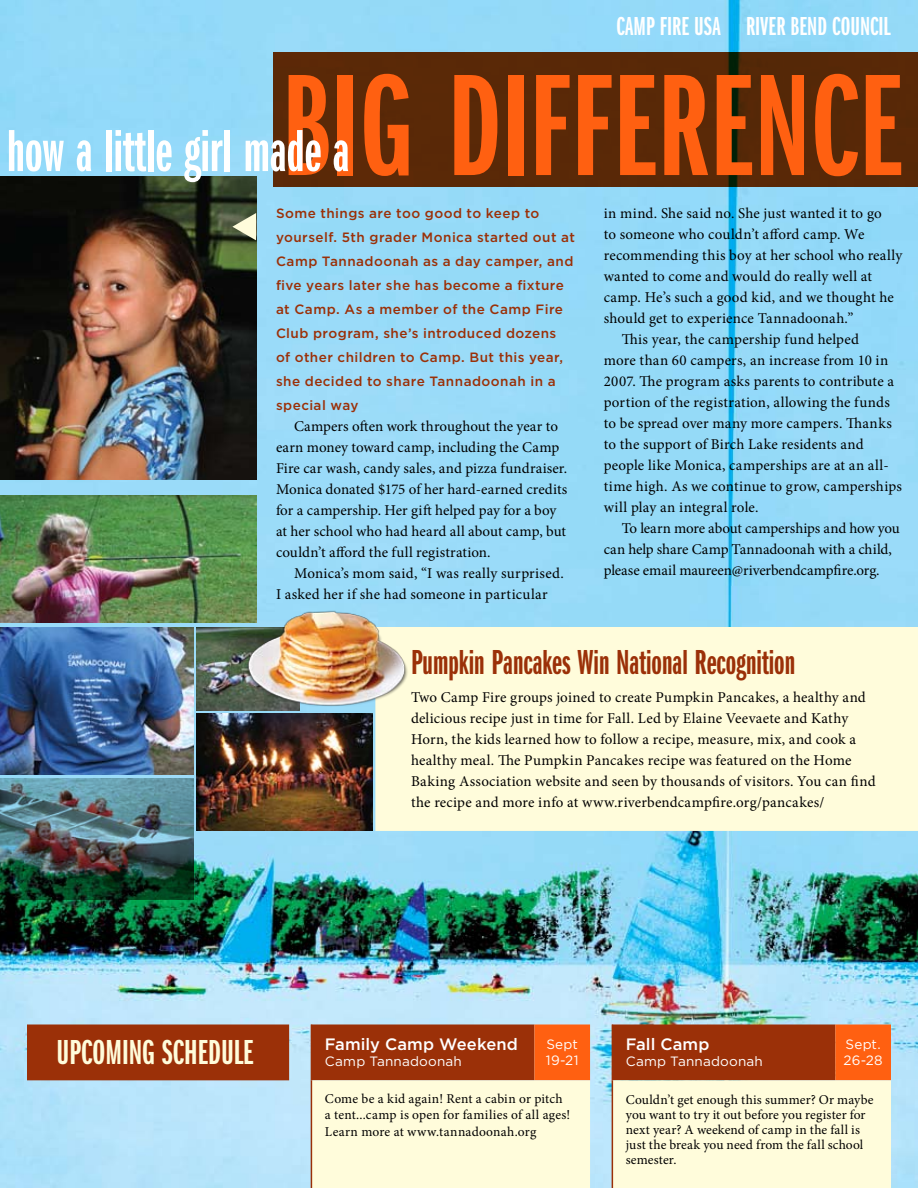
<style>
.page{position:relative;width:918px;height:1188px;background:#fff}
.page>*{position:absolute;margin:0;border:0;box-sizing:border-box;transform-origin:0 0}
.t1{font:150px "Franklin Gothic Itc D Demi Extra Compressed";letter-spacing:.005em;color:#ff6011}
.t2{font:61.5px "Franklin Gothic Itc D Demi Extra Compressed";color:#fff}
.t3{font:36px "Franklin Gothic Itc D Demi Extra Compressed";color:#9b3008}
.t4{font:36px "Franklin Gothic Itc D Demi Extra Compressed";color:#fffcdb}
.t5{font:27px "Franklin Gothic Itc D Demi Extra Compressed";color:#fff}
.t6{font:500 16.5px "Gotham";letter-spacing:.005em;color:#fff}
.t7{font:15px/21px "Minion Pro";letter-spacing:.01em;color:#000}
.t8{font:15px "Minion Pro";letter-spacing:-.01em;color:#000}
.t9{font:500 13.5px/24px "Gotham";letter-spacing:.035em;color:#9b3008}
.t10{font:13.5px/15px "Minion Pro";letter-spacing:.01em;color:#000}
.t11{font:13.5px/16.2px "Gotham";letter-spacing:.015em;color:#fff}
</style>
<div class="page">
<img style="left:0;top:0;width:918px;height:1188px">
<img style="left:0;top:177px;width:256px;height:302px">
<div style="left:273px;top:52px;width:645px;height:136px;background:#592907"></div>
<img style="left:0;top:627px;width:194px;height:148px">
<img style="left:196px;top:627px;width:33px;height:83px">
<img style="left:196px;top:714px;width:176px;height:117px">
<img style="left:0;top:778px;width:194px;height:122px">
<img style="left:0;top:495px;width:256px;height:127px">
<div style="left:375px;top:627px;width:543px;height:204px;background:#fffcdb"></div>
<svg style="left:232px;top:213px;width:24px;height:27px"></svg>
<img style="left:229px;top:588px;width:198px;height:132px">
<div style="left:27px;top:1024px;width:507px;height:56px;background:#9b3008"></div>
<svg style="left:534px;top:1024px;width:357px;height:56px;background:#ba4c1d"></svg>
<div style="left:312px;top:1080px;width:579px;height:108px;background:#fffcdb"></div>
<hr style="left:311px;top:1024px;width:1px;height:56px;background:#9b3008">
<hr style="left:311px;top:1080px;width:1px;height:108px;background:#9b3008">
<hr style="left:612px;top:1024px;width:1px;height:56px;background:#9b3008">
<hr style="left:612px;top:1080px;width:1px;height:108px;background:#9b3008">
<h3 class="t5" style="left:616px;top:12px;width:275px">CAMP FIRE USA RIVER BEND COUNCIL</h3>
<h1 class="t1" style="left:282px;top:45px;width:622px">BIG DIFFERENCE</h1>
<p class="t9" style="left:276px;top:201px;width:301px">Some things are too good to keep to yourself. 5th grader Monica started out at Camp Tannadoonah as a day camper, and five years later she has become a fixture at Camp. As a member of the Camp Fire Club program, she’s introduced dozens<br>of other children to Camp. But this year, she decided to share Tannadoonah in a special way</p>
<p class="t7" style="left:276px;top:416px;width:293px;text-indent:18px">Campers often work throughout the year to earn money toward camp, including the Camp Fire car wash, candy sales, and pizza fundraiser.<br>Monica donated $175 of her hard-earned credits for a campership. Her gift helped pay for a boy at her school who had heard all about camp, but couldn’t afford the full registration.</p>
<p class="t7" style="left:276px;top:563px;width:289px;text-indent:18px">Monica’s mom said, “I was really surprised.<br>I asked her if she had someone in particular</p>
<h2 class="t2" style="left:7px;top:118px;width:344px">how a little girl made a</h2>
<p class="t7" style="left:604px;top:203px;width:279px">in mind. She said no. She just wanted it to go</p>
<p class="t7" style="left:604px;top:224px;width:262px">to someone who couldn’t afford camp. We</p>
<p class="t7" style="left:604px;top:245px;width:300px">recommending this boy at her school who really</p>
<p class="t7" style="left:604px;top:266px;width:270px">wanted to come and would do really well at</p>
<p class="t7" style="left:604px;top:287px;width:292px">camp. He’s such a good kid, and we thought he</p>
<p class="t7" style="left:604px;top:308px;width:251px">should get to experience Tannadoonah.”</p>
<p class="t7" style="left:622px;top:329px;width:239px">This year, the campership fund helped</p>
<p class="t7" style="left:604px;top:350px;width:286px">more than 60 campers, an increase from 10 in</p>
<p class="t7" style="left:604px;top:371px;width:292px">2007. The program asks parents to contribute a</p>
<p class="t7" style="left:604px;top:392px;width:288px">portion of the registration, allowing the funds</p>
<p class="t7" style="left:604px;top:413px;width:290px">to be spread over many more campers. Thanks</p>
<p class="t7" style="left:604px;top:434px;width:262px">to the support of Birch Lake residents and</p>
<p class="t7" style="left:604px;top:455px;width:286px">people like Monica, camperships are at an all-</p>
<p class="t7" style="left:604px;top:476px;width:300px">time high. As we continue to grow, camperships</p>
<p class="t7" style="left:604px;top:497px;width:156px">will play an integral role.</p>
<p class="t8" style="left:622px;top:518px;width:280px">To learn more about camperships and how you</p>
<p class="t7" style="left:604px;top:539px;width:290px">can help share Camp Tannadoonah with a child,</p>
<p class="t8" style="left:604px;top:560px;width:277px">please email maureen@riverbendcampfire.org.</p>
<h3 class="t3" style="left:411px;top:643px;width:386px">Pumpkin Pancakes Win National Recognition</h3>
<p class="t7" style="left:411px;top:686px;width:466px">Two Camp Fire groups joined to create Pumpkin Pancakes, a healthy and delicious recipe just in time for Fall. Led by Elaine Veevaete and Kathy Horn, the kids learned how to follow a recipe, measure, mix, and cook a healthy meal. The Pumpkin Pancakes recipe was featured on the Home Baking Association website and seen by thousands of visitors. You can find the recipe and more info at www.riverbendcampfire.org/pancakes/</p>
<h3 class="t4" style="left:57px;top:1033px;width:199px">UPCOMING SCHEDULE</h3>
<p class="t6" style="left:325px;top:1033px;width:194px">Family Camp Weekend</p>
<p class="t11" style="left:325px;top:1053px;width:138px">Camp Tannadoonah</p>
<p class="t11" style="left:546px;top:1036px;width:34px">Sept<br>19-21</p>
<p class="t6" style="left:626px;top:1033px;width:85px">Fall Camp</p>
<p class="t11" style="left:626px;top:1053px;width:138px">Camp Tannadoonah</p>
<p class="t11" style="left:844px;top:1036px;width:41px">Sept.<br>26-28</p>
<p class="t10" style="left:325px;top:1090px;width:247px;line-height:16.5px">Come be a kid again! Rent a cabin or pitch a tent...camp is open for families of all ages!<br>Learn more at www.tannadoonah.org</p>
<p class="t10" style="left:626px;top:1092px;width:249px">Couldn’t get enough this summer? Or maybe you want to try it out before you register for next year? A weekend of camp in the fall is just the break you need from the fall school semester.</p>
</div>
